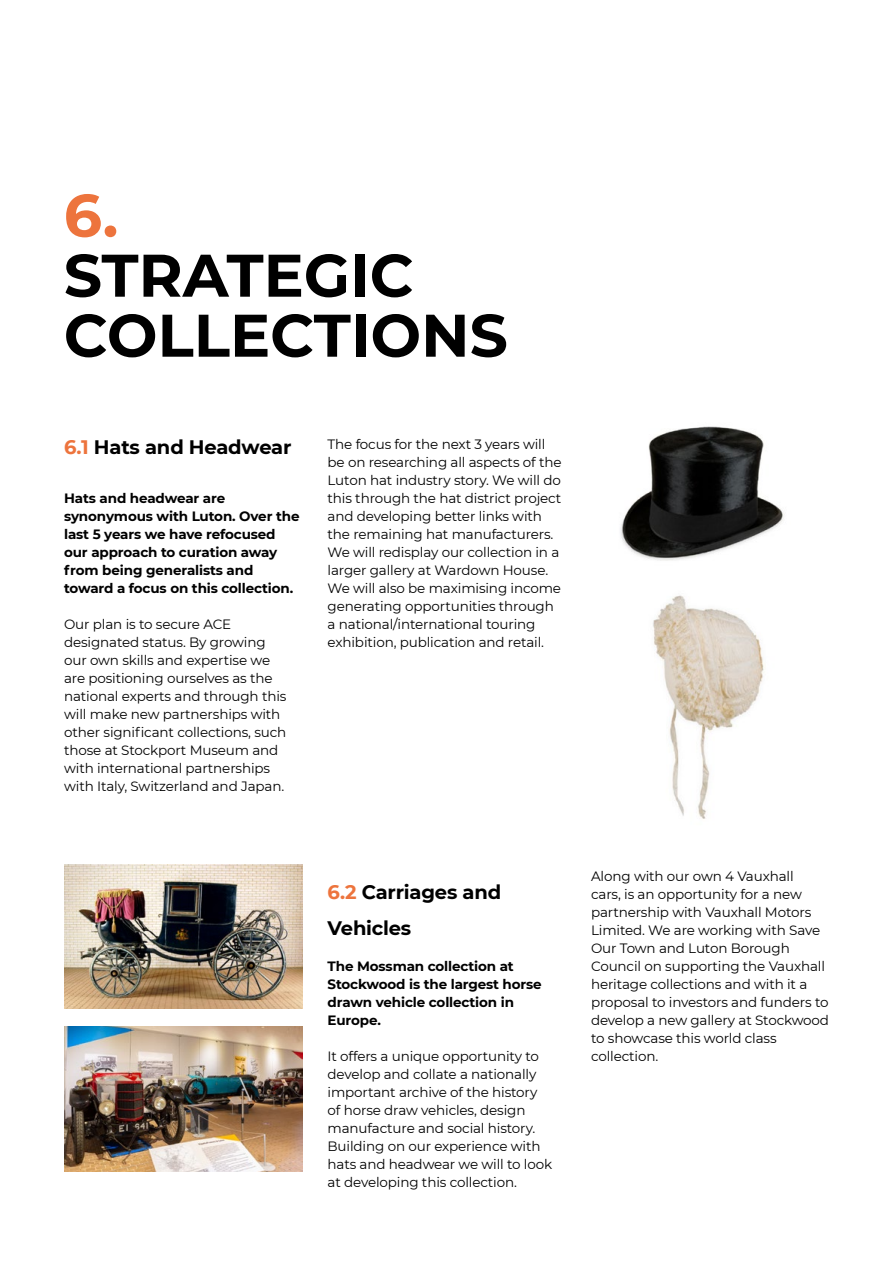
<style>
.page{position:relative;width:893px;height:1263px;background:#fff}
.page>*{position:absolute;margin:0;border:0;box-sizing:border-box;transform-origin:0 0}
.t1{font:700 60px/60px "Montserrat";color:#000}
.t2{font:700 60px "Montserrat";color:#ed743d}
.t3{font:700 19.5px/36px "Montserrat";letter-spacing:-.01em;color:#000}
.t4{font:13.5px/18px "Montserrat";letter-spacing:-.01em;color:#000}
.t5{font:700 13.5px/18px "Montserrat";letter-spacing:-.01em;color:#000}
.s1{color:#ed743d}
</style>
<div class="page">
<img style="left:620px;top:426px;width:165px;height:135px">
<img style="left:653px;top:595px;width:112px;height:224px">
<img style="left:64px;top:865px;width:238px;height:144px">
<img style="left:64px;top:1027px;width:238px;height:144px">
<h1 class="t2" style="left:64px;top:172px;width:56px">6.</h1>
<h1 class="t1" style="left:64px;top:242px;width:446px">STRATEGIC<br>COLLECTIONS</h1>
<h2 class="t3" style="left:64px;top:428px;width:229px"><span class="s1">6.1</span> Hats and Headwear</h2>
<p class="t5" style="left:64px;top:488px;width:237px">Hats and headwear are synonymous with Luton. Over the last 5 years we have refocused our approach to curation away from being generalists and toward a focus on this collection.</p>
<p class="t4" style="left:64px;top:614px;width:224px">Our plan is to secure ACE designated status. By growing our own skills and expertise we are positioning ourselves as the national experts and through this will make new partnerships with other significant collections, such those at Stockport Museum and with international partnerships with Italy, Switzerland and Japan.</p>
<p class="t4" style="left:328px;top:434px;width:235px">The focus for the next 3 years will be on researching all aspects of the Luton hat industry story. We will do this through the hat district project and developing better links with the remaining hat manufacturers.<br>We will redisplay our collection in a larger gallery at Wardown House.<br>We will also be maximising income generating opportunities through a national/international touring exhibition, publication and retail.</p>
<h2 class="t3" style="left:328px;top:873px;width:175px"><span class="s1">6.2</span> Carriages and<br>Vehicles</h2>
<p class="t5" style="left:328px;top:956px;width:216px">The Mossman collection at<br>Stockwood is the largest horse drawn vehicle collection in<br>Europe.</p>
<p class="t4" style="left:328px;top:1046px;width:226px">It offers a unique opportunity to develop and collate a nationally important archive of the history of horse draw vehicles, design manufacture and social history.<br>Building on our experience with hats and headwear we will to look at developing this collection.</p>
<p class="t4" style="left:591px;top:866px;width:239px">Along with our own 4 Vauxhall<br>cars, is an opportunity for a new partnership with Vauxhall Motors<br>Limited. We are working with Save<br>Our Town and Luton Borough<br>Council on supporting the Vauxhall heritage collections and with it a proposal to investors and funders to develop a new gallery at Stockwood to showcase this world class collection.</p>
</div>
